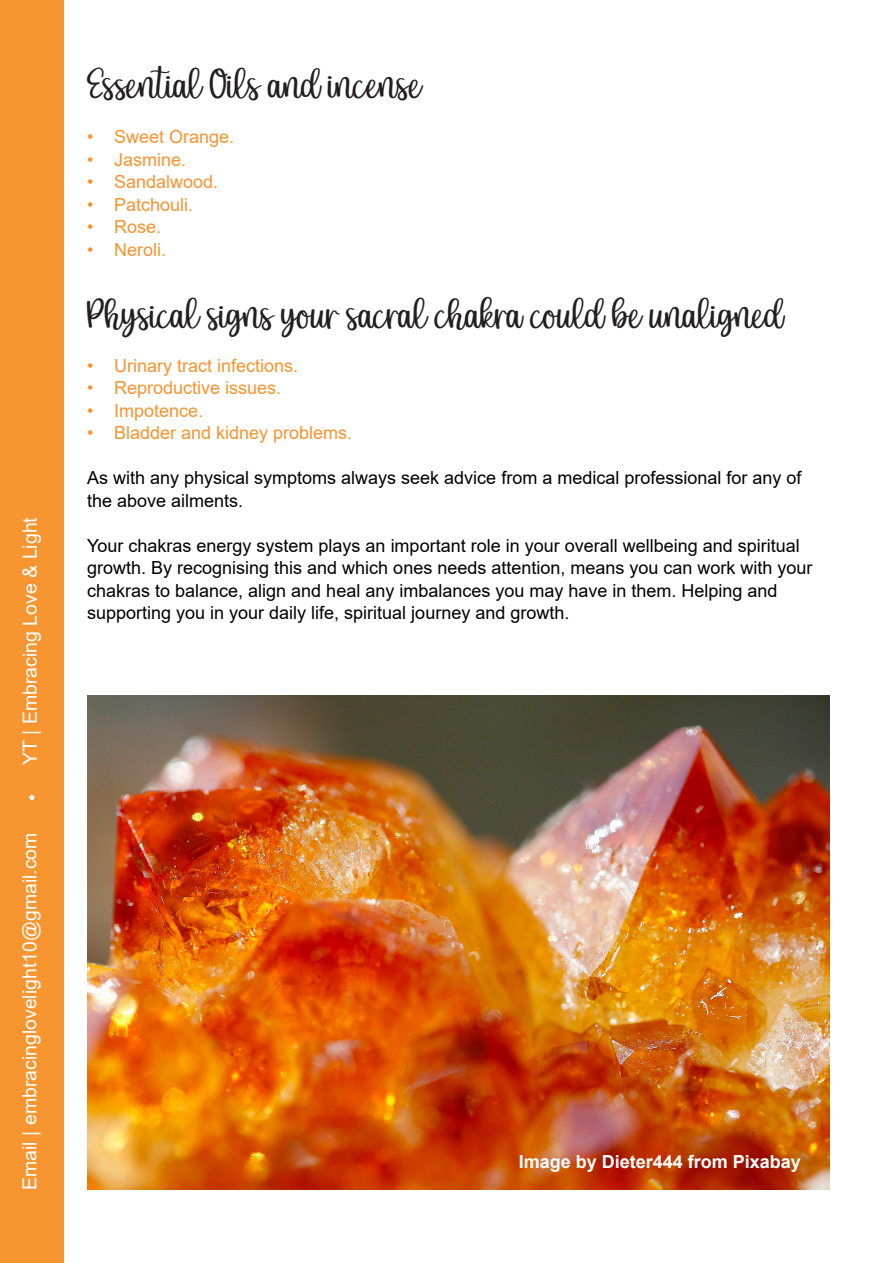
<style>
.page{position:relative;width:893px;height:1263px;background:#fff}
.page>*{position:absolute;margin:0;border:0;box-sizing:border-box;transform-origin:0 0}
.t1{font:36px "Wishingly";color:#231f20}
.t2{font:19.5px "Arial";color:#fff}
.t3{font:18px/22.5px "Arial";color:#000}
.t4{font:18px "Arial";color:#f79330}
.t5{font:700 18px "Arial";color:#fff}
</style>
<div class="page">
<div style="left:0;top:0;width:64px;height:1263px;background:#f79531"></div>
<img style="left:87px;top:695px;width:742px;height:495px">
<svg style="left:29px;top:795px;width:5px;height:5px"></svg>
<p class="t2" style="left:16px;top:765px;width:249px;rotate:-90deg">YT | Embracing Love &amp; Light</p>
<p class="t2" style="left:16px;top:1190px;width:359px;rotate:-90deg">Email | embracinglovelight10@gmail.com</p>
<p class="t1" style="left:87px;top:62px;width:335px">Essential Oils and incense</p>
<p class="t4" style="left:87px;top:124px;width:149px">• Sweet Orange.</p>
<p class="t4" style="left:87px;top:147px;width:101px">• Jasmine.</p>
<p class="t4" style="left:87px;top:169px;width:133px">• Sandalwood.</p>
<p class="t4" style="left:87px;top:192px;width:108px">• Patchouli.</p>
<p class="t4" style="left:87px;top:214px;width:76px">• Rose.</p>
<p class="t4" style="left:87px;top:237px;width:81px">• Neroli.</p>
<p class="t1" style="left:87px;top:292px;width:697px">Physical signs your sacral chakra could be unaligned</p>
<p class="t4" style="left:87px;top:353px;width:213px">• Urinary tract infections.</p>
<p class="t4" style="left:87px;top:375px;width:196px">• Reproductive issues.</p>
<p class="t4" style="left:87px;top:398px;width:118px">• Impotence.</p>
<p class="t4" style="left:87px;top:420px;width:267px">• Bladder and kidney problems.</p>
<p class="t3" style="left:87px;top:467px;width:716px">As with any physical symptoms always seek advice from a medical professional for any of the above ailments.</p>
<p class="t3" style="left:87px;top:534px;width:727px">Your chakras energy system plays an important role in your overall wellbeing and spiritual growth. By recognising this and which ones needs attention, means you can work with your chakras to balance, align and heal any imbalances you may have in them. Helping and</p>
<p class="t3" style="left:87px;top:602px;width:484px">supporting you in your daily life, spiritual journey and growth.</p>
<p class="t5" style="left:519px;top:1149px;width:284px">Image by Dieter444 from Pixabay</p>
</div>
